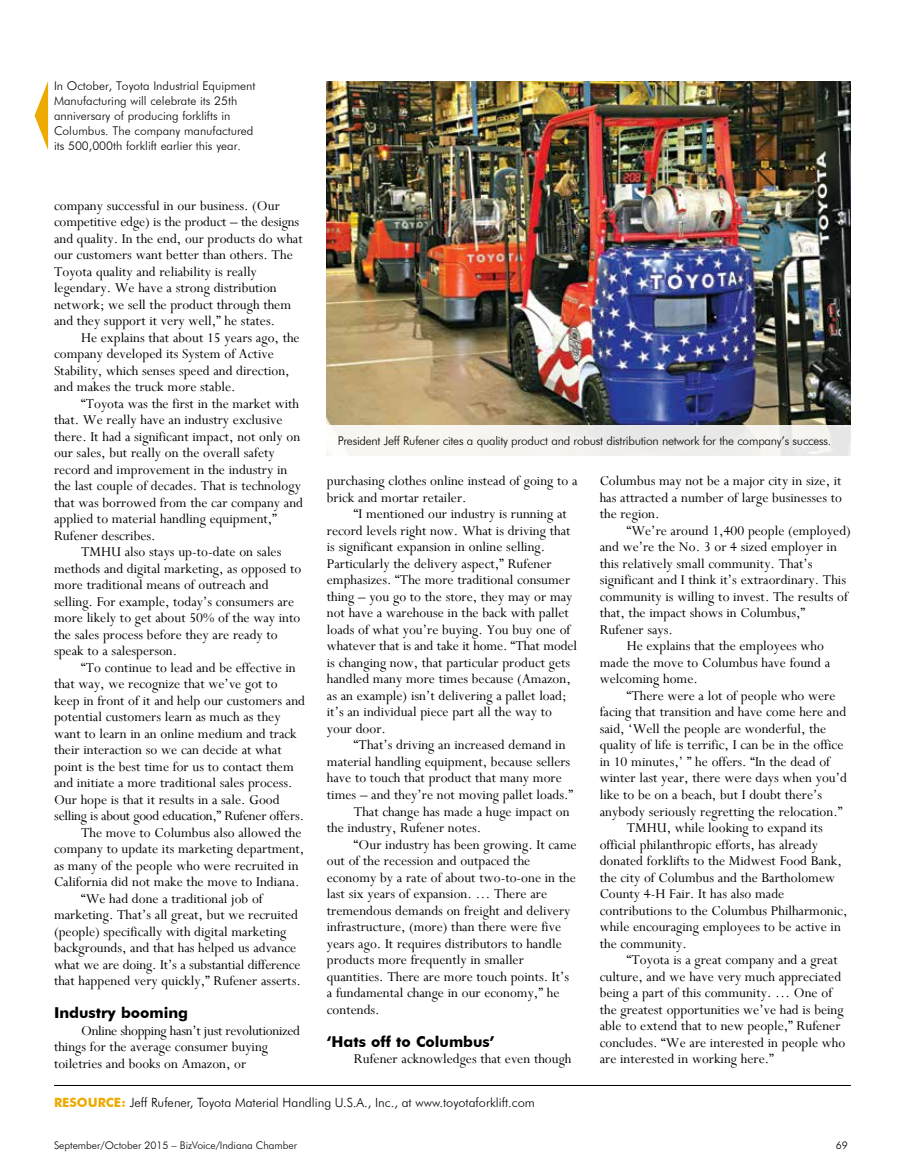
<style>
.page{position:relative;width:905px;height:1175px;background:#fff}
.page>*{position:absolute;margin:0;border:0;box-sizing:border-box;transform-origin:0 0}
.t1{font:15px/16.5px "Perpetua";color:#000}
.t2{font:15px "Perpetua";letter-spacing:-.02em;color:#000}
.t3{font:700 15px "Futura BT";color:#000}
.t4{font:300 12.75px "Futura BT";color:#000}
.t5{font:300 12px/15px "Futura BT";color:#000}
.t6{font:300 12px "Futura BT";letter-spacing:-.02em;color:#000}
.t7{font:300 10.5px "Futura BT";color:#000}
.s1{font-weight:700;color:#edaa00}
</style>
<div class="page">
<hr style="left:54px;top:1085px;width:796px;height:1px;background:#000">
<img style="left:327px;top:81px;width:523px;height:344px">
<div style="left:327px;top:425px;width:523px;height:30px;background:linear-gradient(to right,#faf7f2,#eaeae9)"></div>
<svg style="left:35px;top:81px;width:13px;height:69px"></svg>
<p class="t5" style="left:54px;top:78px;width:203px">In October, Toyota Industrial Equipment Manufacturing will celebrate its 25th anniversary of producing forklifts in Columbus. The company manufactured its 500,000th forklift earlier this year.</p>
<p class="t1" style="left:54px;top:197px;width:250px">company successful in our business. (Our competitive edge) is the product – the designs and quality. In the end, our products do what our customers want better than others. The Toyota quality and reliability is really legendary. We have a strong distribution network; we sell the product through them and they support it very well,” he states.</p>
<p class="t1" style="left:54px;top:329px;width:247px;text-indent:27px">He explains that about 15 years ago, the company developed its System of Active Stability, which senses speed and direction, and makes the truck more stable.</p>
<p class="t1" style="left:54px;top:395px;width:251px;text-indent:27px">“Toyota was the first in the market with that. We really have an industry exclusive there. It had a significant impact, not only on our sales, but really on the overall safety record and improvement in the industry in the last couple of decades. That is technology that was borrowed from the car company and applied to material handling equipment,” Rufener describes.</p>
<p class="t1" style="left:54px;top:543px;width:249px;text-indent:27px">TMHU also stays up-to-date on sales methods and digital marketing, as opposed to more traditional means of outreach and selling. For example, today’s consumers are more likely to get about 50% of the way into the sales process before they are ready to speak to a salesperson.</p>
<p class="t1" style="left:81px;top:659px;width:216px">“To continue to lead and be effective in</p>
<p class="t1" style="left:54px;top:675px;width:225px">that way, we recognize that we’ve got to</p>
<p class="t1" style="left:54px;top:692px;width:252px">keep in front of it and help our customers and</p>
<p class="t1" style="left:54px;top:708px;width:228px">potential customers learn as much as they</p>
<p class="t1" style="left:54px;top:725px;width:244px">want to learn in an online medium and track</p>
<p class="t1" style="left:54px;top:741px;width:229px">their interaction so we can decide at what</p>
<p class="t1" style="left:54px;top:758px;width:241px">point is the best time for us to contact them</p>
<p class="t1" style="left:54px;top:774px;width:240px">and initiate a more traditional sales process.</p>
<p class="t1" style="left:54px;top:791px;width:227px">Our hope is that it results in a sale. Good</p>
<p class="t2" style="left:54px;top:806px;width:252px">selling is about good education,” Rufener offers.</p>
<p class="t1" style="left:81px;top:824px;width:222px">The move to Columbus also allowed the</p>
<p class="t1" style="left:54px;top:840px;width:252px">company to update its marketing department,</p>
<p class="t1" style="left:54px;top:857px;width:246px">as many of the people who were recruited in</p>
<p class="t1" style="left:54px;top:873px;width:247px">California did not make the move to Indiana.</p>
<p class="t1" style="left:81px;top:890px;width:183px">“We had done a traditional job of</p>
<p class="t1" style="left:54px;top:906px;width:245px">marketing. That’s all great, but we recruited</p>
<p class="t1" style="left:54px;top:923px;width:234px">(people) specifically with digital marketing</p>
<p class="t1" style="left:54px;top:939px;width:244px">backgrounds, and that has helped us advance</p>
<p class="t1" style="left:54px;top:956px;width:248px">what we are doing. It’s a substantial difference</p>
<p class="t1" style="left:54px;top:972px;width:248px">that happened very quickly,” Rufener asserts.</p>
<p class="t3" style="left:54px;top:1004px;width:136px">Industry booming</p>
<p class="t1" style="left:54px;top:1022px;width:247px;text-indent:27px">Online shopping hasn’t just revolutionized things for the average consumer buying toiletries and books on Amazon, or</p>
<p class="t6" style="left:338px;top:433px;width:495px">President Jeff Rufener cites a quality product and robust distribution network for the company’s success.</p>
<p class="t1" style="left:327px;top:472px;width:252px">purchasing clothes online instead of going to a brick and mortar retailer.</p>
<p class="t1" style="left:327px;top:505px;width:251px;text-indent:27px">“I mentioned our industry is running at record levels right now. What is driving that is significant expansion in online selling.<br>Particularly the delivery aspect,” Rufener emphasizes. “The more traditional consumer thing – you go to the store, they may or may not have a warehouse in the back with pallet loads of what you’re buying. You buy one of whatever that is and take it home. “That model is changing now, that particular product gets handled many more times because (Amazon, as an example) isn’t delivering a pallet load; it’s an individual piece part all the way to your door.</p>
<p class="t1" style="left:354px;top:736px;width:213px">“That’s driving an increased demand in</p>
<p class="t1" style="left:327px;top:753px;width:245px">material handling equipment, because sellers</p>
<p class="t1" style="left:327px;top:769px;width:236px">have to touch that product that many more</p>
<p class="t1" style="left:327px;top:786px;width:248px">times – and they’re not moving pallet loads.”</p>
<p class="t1" style="left:354px;top:802px;width:217px">That change has made a huge impact on</p>
<p class="t1" style="left:327px;top:819px;width:156px">the industry, Rufener notes.</p>
<p class="t1" style="left:354px;top:835px;width:224px">“Our industry has been growing. It came</p>
<p class="t1" style="left:327px;top:852px;width:205px">out of the recession and outpaced the</p>
<p class="t1" style="left:327px;top:868px;width:250px">economy by a rate of about two-to-one in the</p>
<p class="t1" style="left:327px;top:885px;width:222px">last six years of expansion. … There are</p>
<p class="t1" style="left:327px;top:901px;width:245px">tremendous demands on freight and delivery</p>
<p class="t1" style="left:327px;top:918px;width:236px">infrastructure, (more) than there were five</p>
<p class="t1" style="left:327px;top:934px;width:236px">years ago. It requires distributors to handle</p>
<p class="t1" style="left:327px;top:951px;width:198px">products more frequently in smaller</p>
<p class="t1" style="left:327px;top:967px;width:244px">quantities. There are more touch points. It’s</p>
<p class="t1" style="left:327px;top:984px;width:234px">a fundamental change in our economy,” he</p>
<p class="t1" style="left:327px;top:1000px;width:54px">contends.</p>
<p class="t3" style="left:327px;top:1032px;width:169px">‘Hats off to Columbus’</p>
<p class="t1" style="left:354px;top:1050px;width:219px">Rufener acknowledges that even though</p>
<p class="t1" style="left:599px;top:472px;width:244px;text-align:justify">Columbus may not be a major city in size, it has attracted a number of large businesses to the region.</p>
<p class="t1" style="left:626px;top:522px;width:226px">“We’re around 1,400 people (employed)</p>
<p class="t1" style="left:599px;top:538px;width:239px">and we’re the No. 3 or 4 sized employer in</p>
<p class="t1" style="left:599px;top:555px;width:214px">this relatively small community. That’s</p>
<p class="t1" style="left:599px;top:571px;width:248px">significant and I think it’s extraordinary. This</p>
<p class="t1" style="left:599px;top:588px;width:250px">community is willing to invest. The results of</p>
<p class="t1" style="left:599px;top:604px;width:207px">that, the impact shows in Columbus,”</p>
<p class="t1" style="left:599px;top:621px;width:75px">Rufener says.</p>
<p class="t1" style="left:626px;top:637px;width:199px">He explains that the employees who</p>
<p class="t1" style="left:599px;top:654px;width:232px">made the move to Columbus have found a</p>
<p class="t1" style="left:599px;top:670px;width:100px">welcoming home.</p>
<p class="t1" style="left:626px;top:687px;width:210px">“There were a lot of people who were</p>
<p class="t1" style="left:599px;top:703px;width:248px">facing that transition and have come here and</p>
<p class="t1" style="left:599px;top:720px;width:228px">said, ‘Well the people are wonderful, the</p>
<p class="t1" style="left:599px;top:736px;width:245px">quality of life is terrific, I can be in the office</p>
<p class="t1" style="left:599px;top:753px;width:232px">in 10 minutes,’ ” he offers. “In the dead of</p>
<p class="t1" style="left:599px;top:769px;width:249px">winter last year, there were days when you’d</p>
<p class="t1" style="left:599px;top:786px;width:224px">like to be on a beach, but I doubt there’s</p>
<p class="t1" style="left:599px;top:802px;width:244px">anybody seriously regretting the relocation.”</p>
<p class="t1" style="left:626px;top:819px;width:197px">TMHU, while looking to expand its</p>
<p class="t1" style="left:599px;top:835px;width:220px">official philanthropic efforts, has already</p>
<p class="t1" style="left:599px;top:852px;width:243px">donated forklifts to the Midwest Food Bank,</p>
<p class="t1" style="left:599px;top:868px;width:237px">the city of Columbus and the Bartholomew</p>
<p class="t1" style="left:599px;top:885px;width:186px">County 4-H Fair. It has also made</p>
<p class="t1" style="left:599px;top:901px;width:249px">contributions to the Columbus Philharmonic,</p>
<p class="t1" style="left:599px;top:918px;width:243px">while encouraging employees to be active in</p>
<p class="t1" style="left:599px;top:934px;width:89px">the community.</p>
<p class="t1" style="left:626px;top:951px;width:212px">“Toyota is a great company and a great</p>
<p class="t1" style="left:599px;top:967px;width:243px">culture, and we have very much appreciated</p>
<p class="t1" style="left:599px;top:984px;width:234px">being a part of this community. … One of</p>
<p class="t1" style="left:599px;top:1000px;width:245px">the greatest opportunities we’ve had is being</p>
<p class="t1" style="left:599px;top:1017px;width:242px">able to extend that to new people,” Rufener</p>
<p class="t1" style="left:599px;top:1033px;width:247px">concludes. “We are interested in people who</p>
<p class="t1" style="left:599px;top:1050px;width:176px">are interested in working here.”</p>
<p class="t4" style="left:54px;top:1095px;width:482px"><span class="s1">RESOURCE:</span> Jeff Rufener, Toyota Material Handling U.S.A., Inc., at www.toyotaforklift.com</p>
<p class="t7" style="left:54px;top:1139px;width:244px">September/October 2015 – BizVoice/Indiana Chamber</p>
<p class="t7" style="left:835px;top:1139px;width:14px">69</p>
</div>
